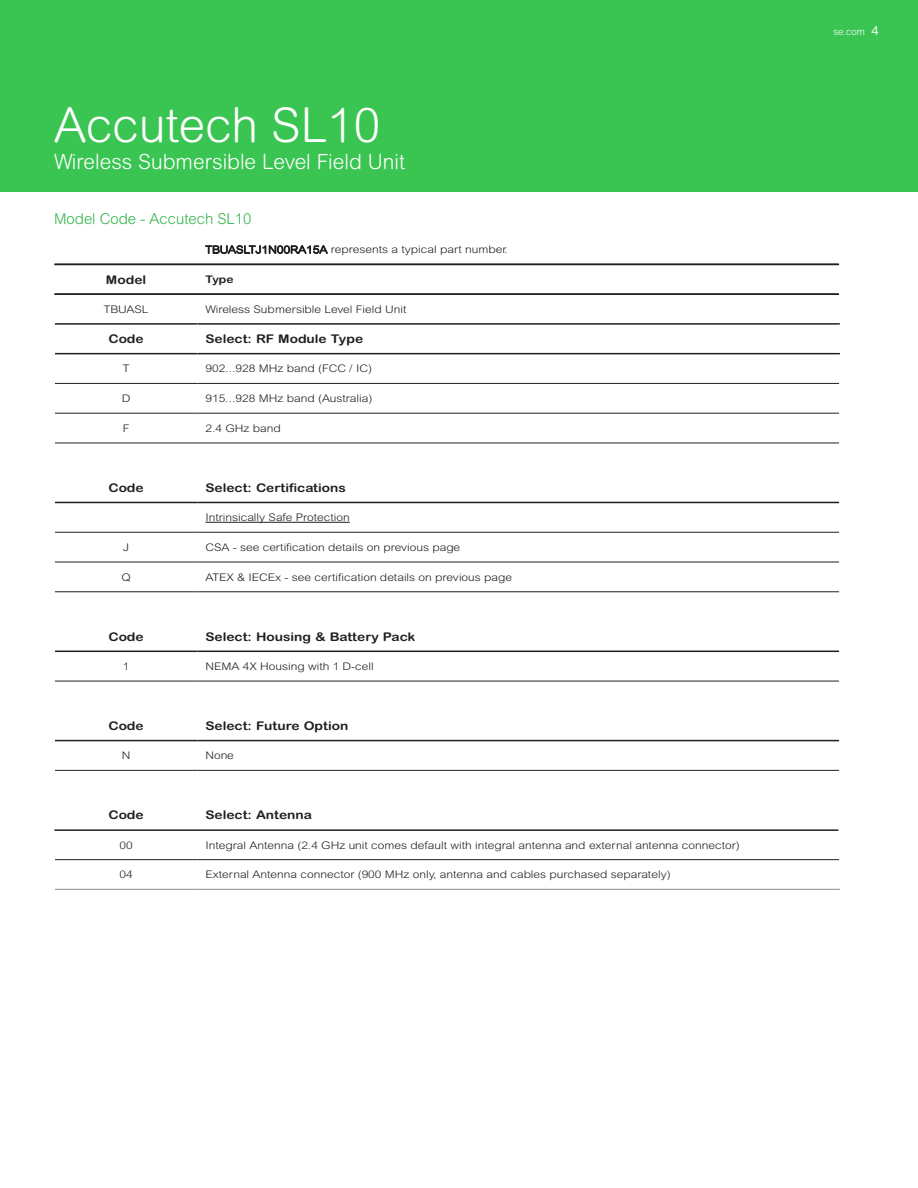
<style>
.page{position:relative;width:918px;height:1188px;background:#fff}
.page>*{position:absolute;margin:0;border:0;box-sizing:border-box;transform-origin:0 0}
.Title_02_White{font:300 48px "Arial Rounded MT Std";color:#fff}
.Subhead_02_White{font:300 21px "Arial Rounded MT Std";color:#fff}
.t1{font:300 15px "Arial Rounded MT Std";color:#31b44a}
.Page_Number_Life_Whi{font:12.75px "Arial Rounded MT Std";color:#fff}
.Table_Title{font:700 12px "Arial Rounded MT Std";color:#231f20;scale:1.15 1}
.Table_Text{font:300 10.5px "Arial Rounded MT Std";color:#231f20;scale:1.15 1}
.Table_Title-2{font:300 10.5px "Arial Rounded MT Std";color:#231f20;scale:1.15 1}
.Table_Title-3{font:700 10.5px "Arial Rounded MT Std";color:#231f20;scale:1.15 1}
.Schneider_URL_White{font:300 9.75px "Arial Rounded MT Std";color:#fff}
</style>
<div class="page">
<svg style="left:56px;top:263px;width:783px;height:598px"></svg>
<hr style="left:197px;top:413px;width:1px;height:30px;background:#fff">
<svg style="left:197px;top:473px;width:1px;height:59px"></svg>
<hr style="left:197px;top:532px;width:1px;height:30px;background:#fff">
<hr style="left:197px;top:562px;width:1px;height:30px;background:#fff">
<svg style="left:197px;top:622px;width:1px;height:59px"></svg>
<svg style="left:197px;top:711px;width:1px;height:59px"></svg>
<hr style="left:197px;top:800px;width:1px;height:30px;background:#fff">
<svg style="left:197px;top:831px;width:1px;height:30px"></svg>
<hr style="left:55px;top:383px;width:142px;height:1px;background:#231f20">
<hr style="left:197px;top:383px;width:642px;height:1px;background:#231f20">
<hr style="left:55px;top:413px;width:142px;height:1px;background:#231f20">
<hr style="left:197px;top:413px;width:642px;height:1px;background:#231f20">
<hr style="left:55px;top:443px;width:142px;height:1px;background:#231f20">
<hr style="left:197px;top:443px;width:642px;height:1px;background:#231f20">
<hr style="left:55px;top:532px;width:142px;height:1px;background:#231f20">
<hr style="left:197px;top:532px;width:642px;height:1px;background:#231f20">
<hr style="left:55px;top:562px;width:142px;height:1px;background:#231f20">
<hr style="left:197px;top:562px;width:642px;height:1px;background:#231f20">
<hr style="left:55px;top:592px;width:142px;height:1px;background:#231f20">
<hr style="left:197px;top:592px;width:642px;height:1px;background:#231f20">
<hr style="left:55px;top:859px;width:142px;height:1px;background:#231f20">
<hr style="left:197px;top:859px;width:642px;height:1px;background:#231f20">
<hr style="left:55px;top:502px;width:142px;height:1px;background:#231f20">
<hr style="left:197px;top:502px;width:642px;height:1px;background:#231f20">
<hr style="left:55px;top:651px;width:142px;height:1px;background:#231f20">
<hr style="left:197px;top:651px;width:642px;height:1px;background:#231f20">
<hr style="left:55px;top:740px;width:142px;height:1px;background:#231f20">
<hr style="left:197px;top:740px;width:642px;height:1px;background:#231f20">
<hr style="left:197px;top:264px;width:642px;height:1px;background:#231f20">
<hr style="left:55px;top:293px;width:142px;height:2px;background:#231f20">
<hr style="left:197px;top:293px;width:642px;height:2px;background:#231f20">
<hr style="left:55px;top:681px;width:142px;height:1px;background:#231f20">
<hr style="left:197px;top:681px;width:642px;height:1px;background:#231f20">
<hr style="left:55px;top:770px;width:142px;height:1px;background:#231f20">
<hr style="left:197px;top:770px;width:642px;height:1px;background:#231f20">
<hr style="left:55px;top:323px;width:142px;height:2px;background:#231f20">
<hr style="left:197px;top:323px;width:643px;height:2px;background:#231f20">
<hr style="left:55px;top:353px;width:142px;height:1px;background:#231f20">
<hr style="left:197px;top:353px;width:643px;height:1px;background:#231f20">
<svg style="left:197px;top:263px;width:1px;height:150px"></svg>
<svg style="left:205px;top:245px;width:123px;height:9px"></svg>
<hr style="left:205px;top:522px;width:145px;height:1px;background:#231f20">
<hr style="left:54px;top:829px;width:784px;height:2px;background:#231f20">
<hr style="left:54px;top:264px;width:784px;height:1px;background:#231f20">
<div style="left:0;top:0;width:918px;height:191px;background:#3ac552"></div>
<hr style="left:54px;top:294px;width:784px;height:1px;background:#231f20">
<p class="Title_02_White" style="left:54px;top:97px;width:328px">Accutech SL10</p>
<p class="Subhead_02_White" style="left:54px;top:150px;width:353px">Wireless Submersible Level Field Unit</p>
<p class="t1" style="left:54px;top:210px;width:199px">Model Code - Accutech SL10</p>
<p class="Table_Text" style="left:205px;top:244px;width:265px">TBUASLTJ1N00RA15A represents a typical part number.</p>
<p class="Table_Title" style="left:106px;top:272px;width:36px">Model</p>
<p class="Table_Title-3" style="left:205px;top:273px;width:26px">Type</p>
<p class="Table_Title-2" style="left:104px;top:303px;width:40px">TBUASL</p>
<p class="Table_Title-2" style="left:205px;top:303px;width:176px">Wireless Submersible Level Field Unit</p>
<p class="Table_Title" style="left:108px;top:332px;width:32px">Code</p>
<p class="Table_Title" style="left:205px;top:332px;width:139px">Select: RF Module Type</p>
<p class="Table_Text" style="left:123px;top:363px;width:7px">T</p>
<p class="Table_Text" style="left:205px;top:363px;width:146px">902...928 MHz band (FCC / IC)</p>
<p class="Table_Text" style="left:122px;top:392px;width:9px">D</p>
<p class="Table_Text" style="left:205px;top:392px;width:147px">915...928 MHz band (Australia)</p>
<p class="Table_Text" style="left:123px;top:422px;width:7px">F</p>
<p class="Table_Text" style="left:205px;top:422px;width:67px">2.4 GHz band</p>
<p class="Table_Title" style="left:108px;top:481px;width:32px">Code</p>
<p class="Table_Title" style="left:205px;top:481px;width:124px">Select: Certifications</p>
<p class="Table_Text" style="left:205px;top:511px;width:127px">Intrinsically Safe Protection</p>
<p class="Table_Text" style="left:123px;top:541px;width:7px">J</p>
<p class="Table_Text" style="left:205px;top:541px;width:223px">CSA - see certification details on previous page</p>
<p class="Table_Text" style="left:121px;top:571px;width:10px">Q</p>
<p class="Table_Text" style="left:205px;top:571px;width:268px">ATEX &amp; IECEx - see certification details on previous page</p>
<p class="Table_Title" style="left:108px;top:630px;width:32px">Code</p>
<p class="Table_Title" style="left:205px;top:630px;width:184px">Select: Housing &amp; Battery Pack</p>
<p class="Table_Text" style="left:123px;top:660px;width:7px">1</p>
<p class="Table_Text" style="left:205px;top:660px;width:148px">NEMA 4X Housing with 1 D-cell</p>
<p class="Table_Title" style="left:108px;top:719px;width:32px">Code</p>
<p class="Table_Title" style="left:205px;top:719px;width:126px">Select: Future Option</p>
<p class="Table_Text" style="left:122px;top:750px;width:9px">N</p>
<p class="Table_Text" style="left:205px;top:750px;width:26px">None</p>
<p class="Table_Title" style="left:108px;top:808px;width:32px">Code</p>
<p class="Table_Title" style="left:205px;top:808px;width:94px">Select: Antenna</p>
<p class="Table_Text" style="left:119px;top:839px;width:13px">00</p>
<p class="Table_Text" style="left:205px;top:839px;width:466px">Integral Antenna (2.4 GHz unit comes default with integral antenna and external antenna connector)</p>
<p class="Table_Text" style="left:119px;top:869px;width:13px">04</p>
<p class="Table_Text" style="left:205px;top:869px;width:406px">External Antenna connector (900 MHz only, antenna and cables purchased separately)</p>
<p class="Schneider_URL_White" style="left:833px;top:26px;width:33px">se.com</p>
<p class="Page_Number_Life_Whi" style="left:872px;top:23px;width:9px">4</p>
</div>
